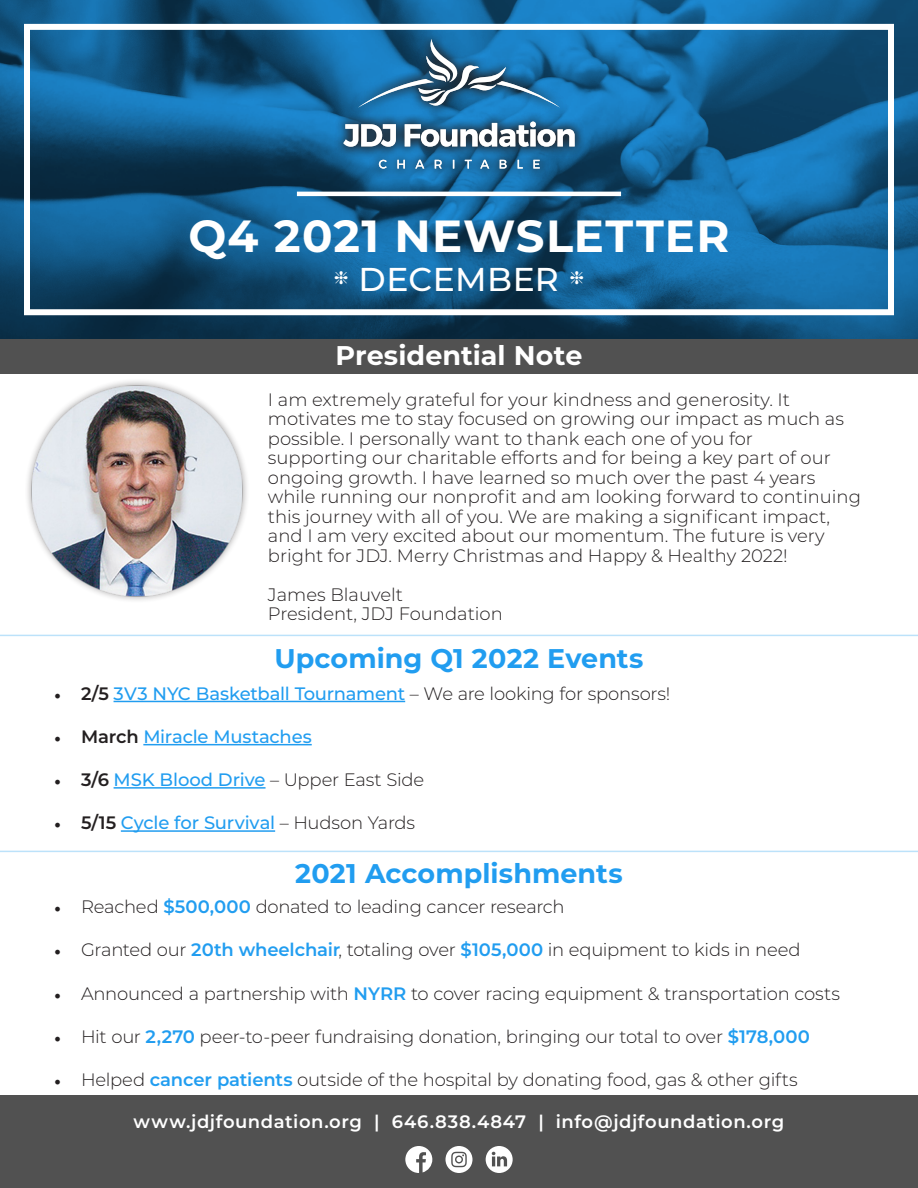
<style>
.page{position:relative;width:918px;height:1188px;background:#fff}
.page>*{position:absolute;margin:0;border:0;box-sizing:border-box;transform-origin:0 0}
.t1{font:700 45px "Montserrat";letter-spacing:.025em;color:#fff}
.t2{font:500 33px "Montserrat";letter-spacing:.01em;color:#fff}
.t3{font:700 27px "Montserrat";letter-spacing:.005em;color:#219df0}
.t4{font:700 27px "Montserrat";color:#fff}
.t5{font:300 18px/19.5px "Montserrat";color:#231f20}
.t6{font:500 18px "Montserrat";letter-spacing:-.01em;color:#219df0}
.t7{font:600 18px "Montserrat";letter-spacing:.03em;color:#fff}
.t8{font:300 18px "Montserrat";letter-spacing:-.02em;color:#231f20}
.s1{font-family:"Minion Pro";font-weight:400;color:#231f20}
.s2{font-weight:600;color:#231f20}
.s3{font-weight:300;color:#231f20}
.s4{font-family:"Minion Pro";font-weight:400}
.s5{font-weight:600}
.s6{font-weight:500;color:#219df0}
.s7{font-weight:600;color:#219df0}
</style>
<div class="page">
<svg style="left:0;top:0;width:918px;height:339px;background:#125887"></svg>
<svg style="left:334px;top:31px;width:251px;height:148px;background:#186ea9"></svg>
<svg style="left:358px;top:39px;width:202px;height:69px;background:#327aab"></svg>
<svg style="left:379px;top:160px;width:161px;height:9px"></svg>
<svg style="left:343px;top:122px;width:232px;height:25px"></svg>
<hr style="left:297px;top:192px;width:324px;height:4px;background:#fff">
<div style="left:0;top:1096px;width:918px;height:92px;background:#515151"></div>
<svg style="left:446px;top:1146px;width:26px;height:27px"></svg>
<svg style="left:486px;top:1146px;width:27px;height:27px"></svg>
<svg style="left:405px;top:1146px;width:27px;height:27px"></svg>
<hr style="left:114px;top:701px;width:291px;height:1px;background:#219df0">
<hr style="left:143px;top:744px;width:169px;height:1px;background:#219df0">
<hr style="left:114px;top:787px;width:152px;height:2px;background:#219df0">
<hr style="left:121px;top:830px;width:154px;height:2px;background:#219df0">
<div style="left:24px;top:24px;width:870px;height:291px;border:6px solid #fff"></div>
<div style="left:0;top:339px;width:918px;height:35px;background:#515151"></div>
<img style="left:27px;top:381px;width:220px;height:220px">
<hr style="left:0;top:635px;width:918px;height:1px;background:#bce2fa">
<hr style="left:0;top:851px;width:918px;height:1px;background:#bce2fa">
<p class="t1" style="left:189px;top:203px;width:542px">Q4 2021 NEWSLETTER</p>
<p class="t2" style="left:334px;top:257px;width:251px">❈ DECEMBER ❈</p>
<p class="t4" style="left:336px;top:336px;width:248px">Presidential Note</p>
<p class="t5" style="left:268px;top:389px;width:578px">I am extremely grateful for your kindness and generosity. It motivates me to stay focused on growing our impact as much as possible. I personally want to thank each one of you for</p>
<p class="t5" style="left:268px;top:448px;width:595px">supporting our charitable efforts and for being a key part of our ongoing growth. I have learned so much over the past 4 years while running our nonprofit and am looking forward to continuing this journey with all of you. We are making a significant impact, and I am very excited about our momentum. The future is very bright for JDJ. Merry Christmas and Happy &amp; Healthy 2022!</p>
<p class="t5" style="left:268px;top:584px;width:136px">James Blauvelt</p>
<p class="t5" style="left:268px;top:604px;width:236px">President, JDJ Foundation</p>
<p class="t3" style="left:274px;top:639px;width:371px">Upcoming Q1 2022 Events</p>
<p class="t6" style="left:54px;top:681px;width:618px"><span class="s1">•</span> <span class="s2">2/5</span> 3V3 NYC Basketball Tournament <span class="s3">– We are looking for sponsors!</span></p>
<p class="t6" style="left:54px;top:724px;width:259px"><span class="s1">•</span> <span class="s2">March</span> Miracle Mustaches</p>
<p class="t5" style="left:54px;top:769px;width:372px"><span class="s4">•</span> <span class="s5">3/6</span> <span class="s6">MSK Blood Drive</span> – Upper East Side</p>
<p class="t6" style="left:54px;top:810px;width:362px"><span class="s1">•</span> <span class="s2">5/15</span> Cycle for Survival <span class="s3">– Hudson Yards</span></p>
<p class="t3" style="left:295px;top:854px;width:329px">2021 Accomplishments</p>
<p class="t8" style="left:54px;top:895px;width:512px"><span class="s4">•</span> Reached <span class="s7">$500,000</span> donated to leading cancer research</p>
<p class="t5" style="left:54px;top:940px;width:748px"><span class="s4">•</span> Granted our <span class="s7">20th wheelchair</span>, totaling over <span class="s7">$105,000</span> in equipment to kids in need</p>
<p class="t5" style="left:54px;top:983px;width:788px"><span class="s4">•</span> Announced a partnership with <span class="s7">NYRR</span> to cover racing equipment &amp; transportation costs</p>
<p class="t5" style="left:54px;top:1026px;width:757px"><span class="s4">•</span> Hit our <span class="s7">2,270</span> peer-to-peer fundraising donation, bringing our total to over <span class="s7">$178,000</span></p>
<p class="t5" style="left:54px;top:1069px;width:745px"><span class="s4">•</span> Helped <span class="s7">cancer patients</span> outside of the hospital by donating food, gas &amp; other gifts</p>
<p class="t7" style="left:134px;top:1109px;width:652px">www.jdjfoundation.org | 646.838.4847 | info@jdjfoundation.org</p>
</div>
